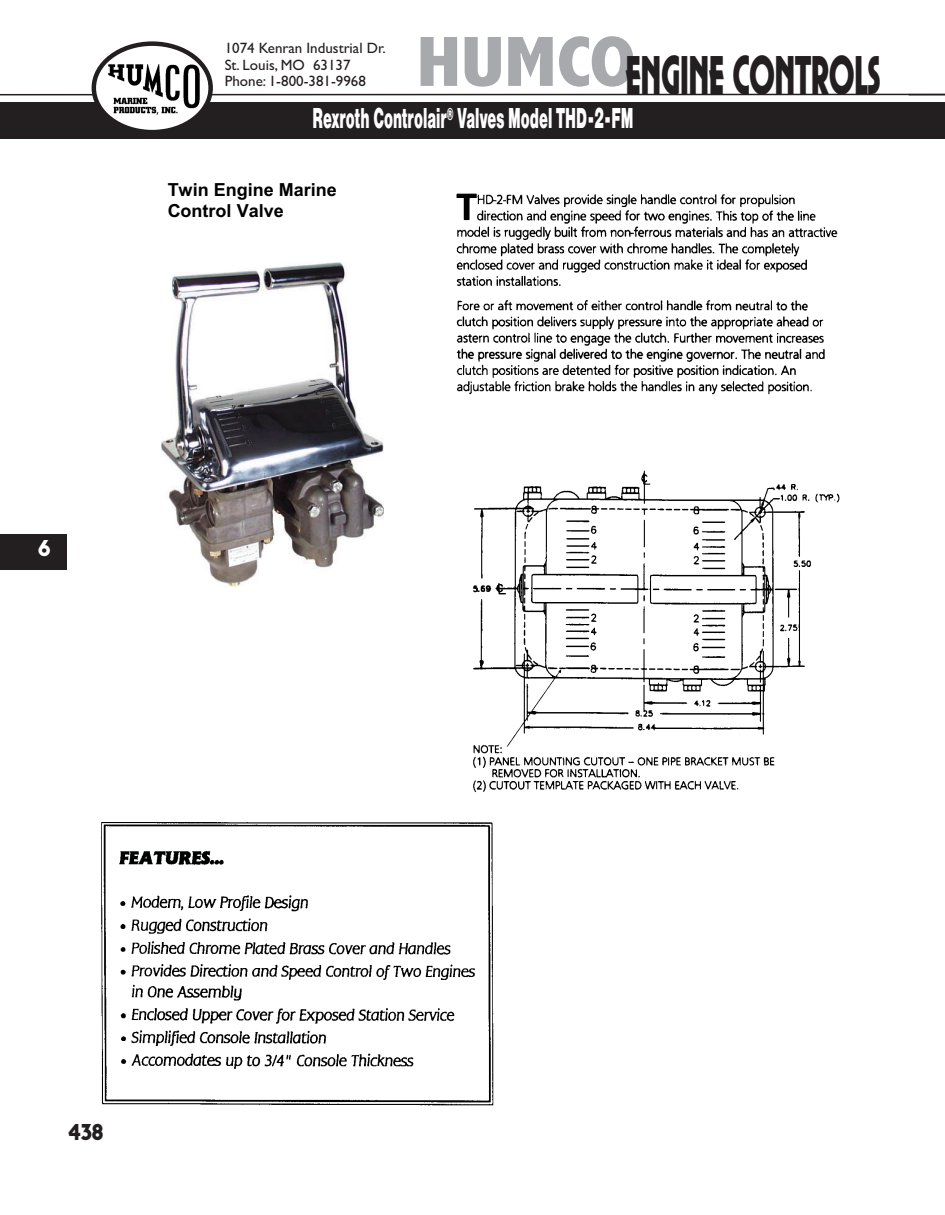
<style>
.page{position:relative;width:945px;height:1215px;background:#fff}
.page>*{position:absolute;margin:0;border:0;box-sizing:border-box;transform-origin:0 0}
.t1{font:57px "Plaza D Ultr";color:#231f20;scale:.61 1}
.t2{font:30px "Nimbus San D Blac";color:#fff;scale:.5 1}
.t3{font:24px "Plaza D Ultr";color:#231f20}
.t4{font:24px "Plaza D Ultr";color:#fff}
.t5{font:700 18px/20.7px "Arial";color:#000}
.t6{font:15px/16.5px "Gill Sans";color:#231f20}
.s1{font-family:"Abadi";font-weight:800;font-stretch:condensed;font-size:71.85px;color:#a8a9ad}
</style>
<div class="page">
<hr style="left:0;top:94px;width:945px;height:1px;background:#231f20">
<div style="left:0;top:102px;width:945px;height:37px;background:#231f20"></div>
<svg style="left:92px;top:41px;width:121px;height:89px"></svg>
<img style="left:473px;top:470px;width:367px;height:323px">
<img style="left:100px;top:822px;width:394px;height:284px">
<img style="left:456px;top:193px;width:382px;height:202px">
<img style="left:162px;top:263px;width:222px;height:323px">
<div style="left:0;top:535px;width:67px;height:35px;background:#231f20"></div>
<h1 class="t1" style="left:417px;top:41px;width:762px"><span class="s1">HUMCO</span>ENGINE CONTROLS</h1>
<p class="t6" style="left:225px;top:40px;width:163px">1074 Kenran Industrial Dr.<br>St. Louis, MO 63137<br>Phone: 1-800-381-9968</p>
<h2 class="t2" style="left:312px;top:100px;width:644px">Rexroth Controlair<sup>®</sup> Valves Model THD-2-FM</h2>
<p class="t5" style="left:168px;top:180px;width:171px">Twin Engine Marine<br>Control Valve</p>
<h3 class="t4" style="left:38px;top:534px;width:14px">6</h3>
<h3 class="t3" style="left:68px;top:1118px;width:37px">438</h3>
</div>
